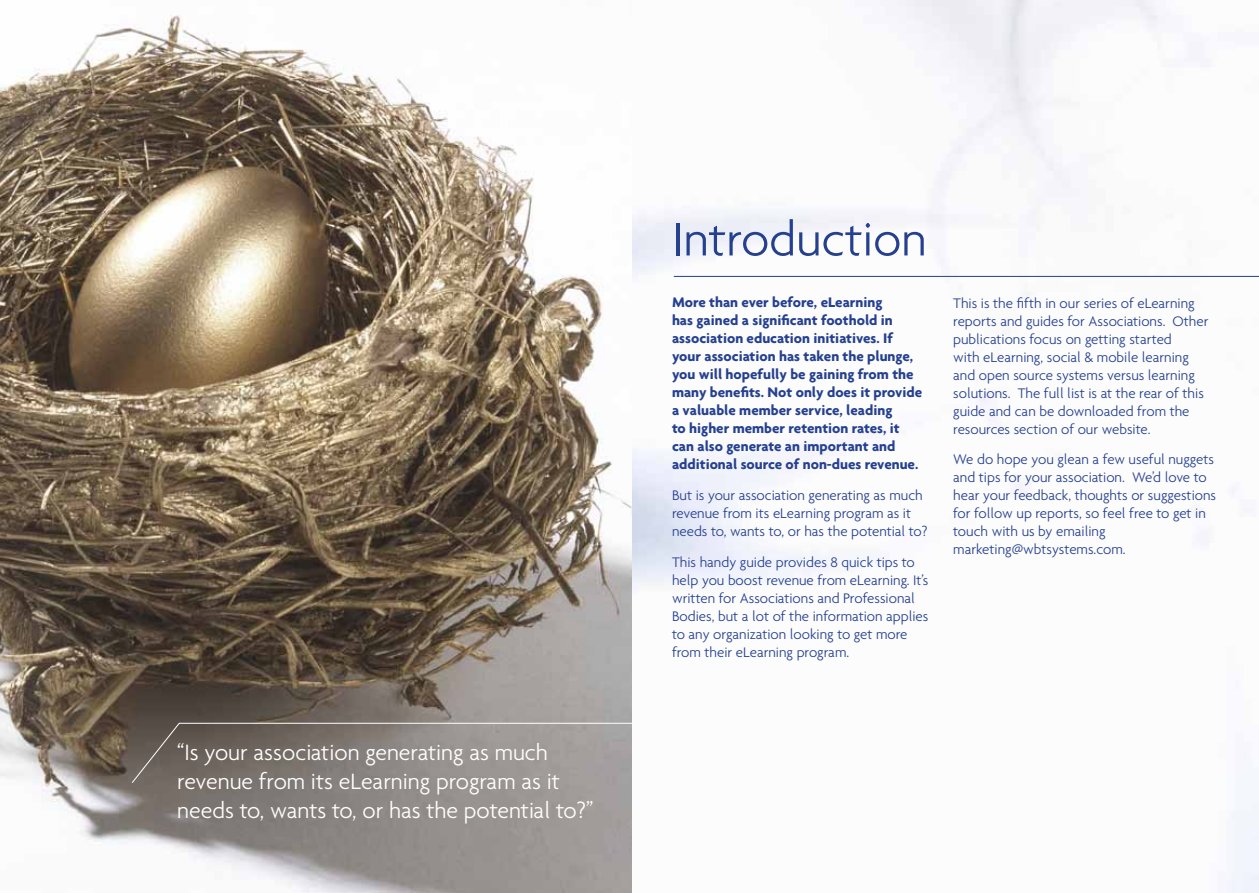
<style>
.page{position:relative;width:1259px;height:893px;background:#fff}
.page>*{position:absolute;margin:0;border:0;box-sizing:border-box;transform-origin:0 0}
.t1{font:300 51px "Agenda";color:#25408f}
.t2{font:300 24px/28.8px "Agenda";color:#fff}
.t3{font:300 15px/18px "Agenda";color:#25408f}
.t4{font:700 15px/18px "Agenda";color:#25408f}
</style>
<div class="page">
<img style="left:0;top:15px;width:632px;height:878px">
<svg style="left:131px;top:722px;width:501px;height:62px;background:#88827e"></svg>
<hr style="left:674px;top:276px;width:585px;height:1px;background:#25408f">
<h2 class="t2" style="left:177px;top:738px;width:417px">“Is your association generating as much revenue from its eLearning program as it needs to, wants to, or has the potential to?”</h2>
<h1 class="t1" style="left:672px;top:209px;width:256px">Introduction</h1>
<p class="t4" style="left:672px;top:293px;width:252px">More than ever before, eLearning<br>has gained a significant foothold in association education initiatives. If your association has taken the plunge, you will hopefully be gaining from the many benefits. Not only does it provide a valuable member service, leading<br>to higher member retention rates, it can also generate an important and additional source of non-dues revenue.</p>
<p class="t3" style="left:672px;top:486px;width:257px">But is your association generating as much revenue from its eLearning program as it needs to, wants to, or has the potential to?</p>
<p class="t3" style="left:672px;top:553px;width:258px">This handy guide provides 8 quick tips to help you boost revenue from eLearning. It’s written for Associations and Professional Bodies, but a lot of the information applies to any organization looking to get more from their eLearning program.</p>
<p class="t3" style="left:953px;top:293px;width:257px">This is the fifth in our series of eLearning reports and guides for Associations. Other publications focus on getting started<br>with eLearning, social &amp; mobile learning and open source systems versus learning solutions. The full list is at the rear of this guide and can be downloaded from the resources section of our website.</p>
<p class="t3" style="left:953px;top:450px;width:264px">We do hope you glean a few useful nuggets and tips for your association. We’d love to hear your feedback, thoughts or suggestions for follow up reports, so feel free to get in touch with us by emailing marketing@wbtsystems.com.</p>
</div>
